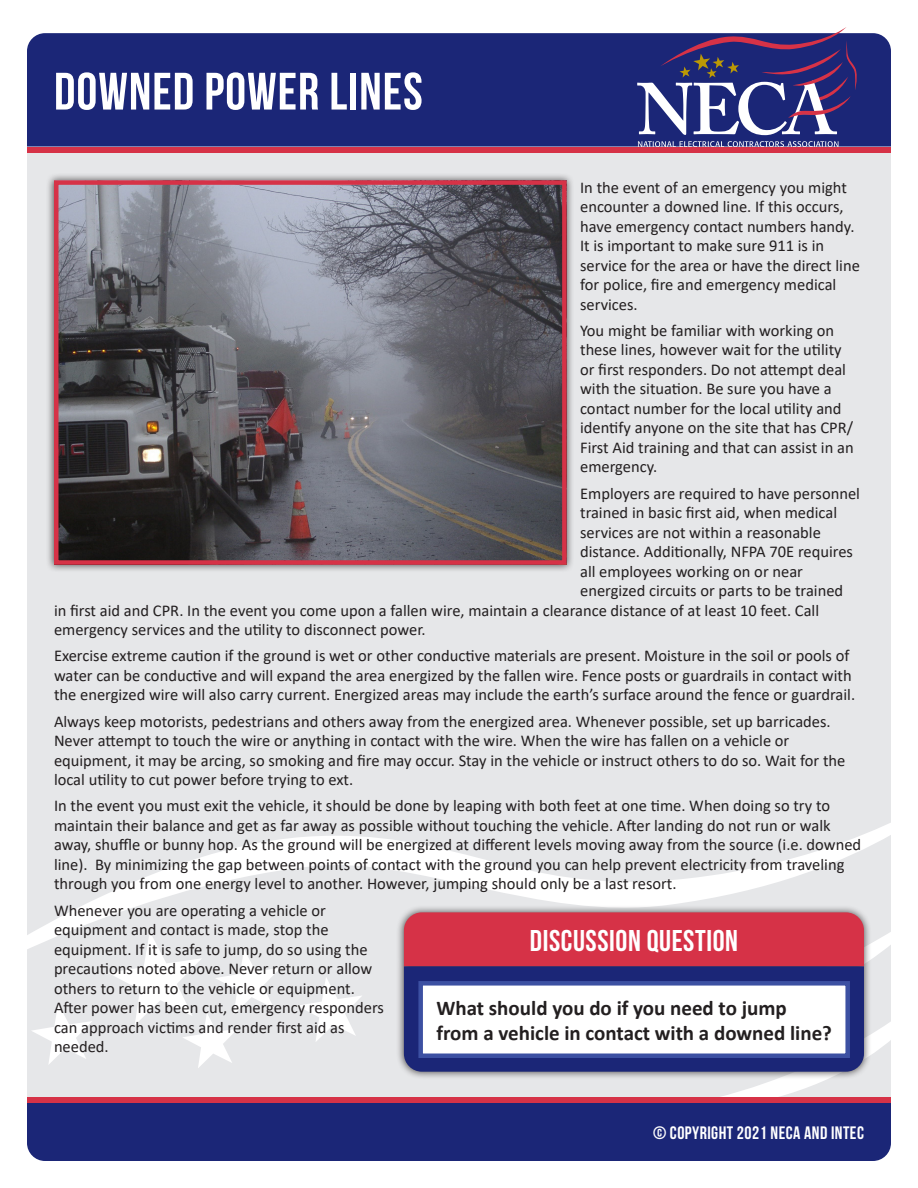
<style>
.page{position:relative;width:918px;height:1188px;background:#fff}
.page>*{position:absolute;margin:0;border:0;box-sizing:border-box;transform-origin:0 0}
.t1{font:52.5px "Bebas Neue";letter-spacing:.02em;color:#fff}
.t2{font:30px "Bebas Neue";letter-spacing:.02em;color:#fff}
.t3{font:700 21px/25.2px "Calibri";color:#231f20}
.t4{font:18px "Bebas Neue";letter-spacing:.025em;color:#fff}
.t5{font:16.5px/19.5px "Calibri";color:#231f20}
</style>
<div class="page">
<div style="left:27px;top:152px;width:864px;height:945px;background:#e6e7e9"></div>
<svg style="left:27px;top:823px;width:864px;height:126px"></svg>
<svg style="left:872px;top:907px;width:19px;height:51px"></svg>
<svg style="left:32px;top:1004px;width:60px;height:60px"></svg>
<svg style="left:108px;top:932px;width:173px;height:136px"></svg>
<svg style="left:298px;top:978px;width:64px;height:63px"></svg>
<svg style="left:721px;top:1022px;width:170px;height:75px"></svg>
<div style="left:27px;top:33px;width:864px;height:114px;background:#1b2677"></div>
<svg style="left:637px;top:27px;width:221px;height:108px"></svg>
<svg style="left:638px;top:141px;width:201px;height:6px"></svg>
<div style="left:27px;top:1102px;width:864px;height:59px;background:#1b2677"></div>
<div style="left:27px;top:147px;width:864px;height:5px;background:#d63247"></div>
<div style="left:27px;top:1097px;width:864px;height:5px;background:#d63247"></div>
<div style="left:46px;top:172px;width:528px;height:401px;background:#231f20;opacity:.75"></div>
<img style="left:59px;top:185px;width:503px;height:375px">
<div style="left:54px;top:180px;width:513px;height:385px;border:4px solid #d63247"></div>
<div style="left:396px;top:905px;width:476px;height:175px;background:#231f20;opacity:.75"></div>
<div style="left:404px;top:912px;width:460px;height:54px;background:#d63247"></div>
<div style="left:404px;top:966px;width:460px;height:106px;background:#1b2677"></div>
<div style="left:421px;top:983px;width:427px;height:73px;background:#fff"></div>
<div style="left:418px;top:981px;width:432px;height:77px;border:4px solid #3c50a2"></div>
<p class="t1" style="left:54px;top:63px;width:370px">DOWNED POWER LINES</p>
<p class="t5" style="left:580px;top:177px;width:281px">In the event of an emergency you might encounter a downed line. If this occurs, have emergency contact numbers handy.<br>It is important to make sure 911 is in service for the area or have the direct line for police, fire and emergency medical services.</p>
<p class="t5" style="left:580px;top:320px;width:275px">You might be familiar with working on these lines, however wait for the utility or first responders. Do not attempt deal with the situation. Be sure you have a contact number for the local utility and identify anyone on the site that has CPR/ First Aid training and that can assist in an emergency.</p>
<p class="t5" style="left:580px;top:483px;width:281px">Employers are required to have personnel</p>
<p class="t5" style="left:580px;top:503px;width:258px">trained in basic first aid, when medical</p>
<p class="t5" style="left:580px;top:522px;width:242px">services are not within a reasonable</p>
<p class="t5" style="left:580px;top:542px;width:274px">distance. Additionally, NFPA 70E requires</p>
<p class="t5" style="left:580px;top:561px;width:224px">all employees working on or near</p>
<p class="t5" style="left:580px;top:581px;width:265px">energized circuits or parts to be trained</p>
<p class="t5" style="left:54px;top:600px;width:767px">in first aid and CPR. In the event you come upon a fallen wire, maintain a clearance distance of at least 10 feet. Call</p>
<p class="t5" style="left:54px;top:620px;width:373px">emergency services and the utility to disconnect power.</p>
<p class="t5" style="left:54px;top:646px;width:803px">Exercise extreme caution if the ground is wet or other conductive materials are present. Moisture in the soil or pools of water can be conductive and will expand the area energized by the fallen wire. Fence posts or guardrails in contact with the energized wire will also carry current. Energized areas may include the earth’s surface around the fence or guardrail.</p>
<p class="t5" style="left:54px;top:711px;width:793px">Always keep motorists, pedestrians and others away from the energized area. Whenever possible, set up barricades.<br>Never attempt to touch the wire or anything in contact with the wire. When the wire has fallen on a vehicle or equipment, it may be arcing, so smoking and fire may occur. Stay in the vehicle or instruct others to do so. Wait for the local utility to cut power before trying to ext.</p>
<p class="t5" style="left:54px;top:796px;width:809px">In the event you must exit the vehicle, it should be done by leaping with both feet at one time. When doing so try to maintain their balance and get as far away as possible without touching the vehicle. After landing do not run or walk away, shuffle or bunny hop. As the ground will be energized at different levels moving away from the source (i.e. downed line). By minimizing the gap between points of contact with the ground you can help prevent electricity from traveling through you from one energy level to another. However, jumping should only be a last resort.</p>
<p class="t5" style="left:54px;top:900px;width:331px">Whenever you are operating a vehicle or equipment and contact is made, stop the equipment. If it is safe to jump, do so using the precautions noted above. Never return or allow others to return to the vehicle or equipment.<br>After power has been cut, emergency responders can approach victims and render first aid as needed.</p>
<p class="t2" style="left:530px;top:924px;width:210px">DISCUSSION QUESTION</p>
<p class="t3" style="left:436px;top:995px;width:397px">What should you do if you need to jump from a vehicle in contact with a downed line?</p>
<p class="t4" style="left:653px;top:1122px;width:212px">© COPYRIGHT 2021 NECA AND INTEC</p>
</div>
